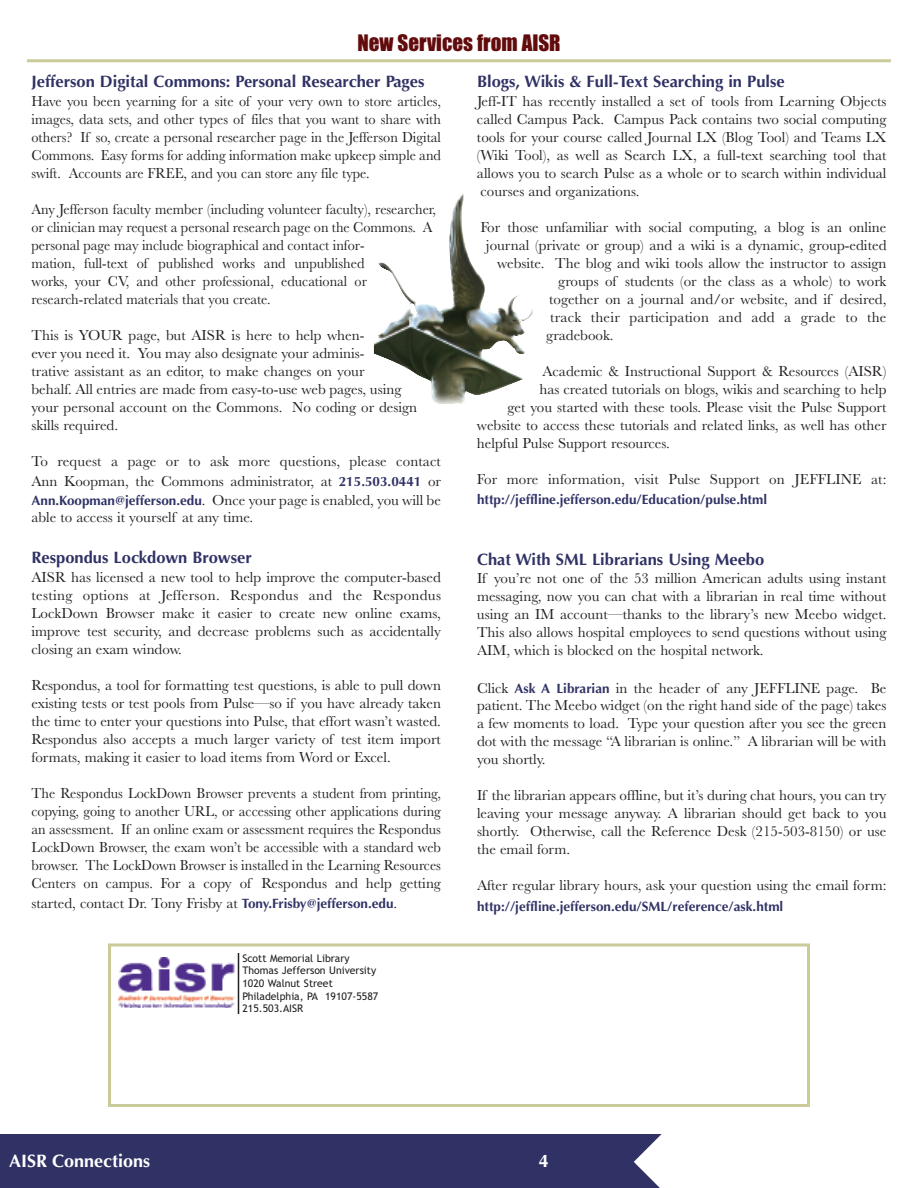
<style>
.page{position:relative;width:918px;height:1188px;background:#fff}
.page>*{position:absolute;margin:0;border:0;box-sizing:border-box;transform-origin:0 0}
.t1{font:21px "Impact";color:#620b0c}
.t2{font:700 18px "Optima";color:#fff}
.t3{font:700 16.5px "Optima";color:#303265}
.t4{font:15px/18px "Baskerville";color:#231f20;text-align:justify}
.t5{font:15px/18px "Baskerville";color:#231f20;text-align:justify;scale:.95 1}
.t6{font:700 13.5px "Optima";color:#303265}
.t7{font:10.5px/12.6px "Trebuchet MS";color:#231f20}
.s1{font-family:"Optima";font-weight:700;font-size:13.5px;color:#303265}
</style>
<div class="page">
<div style="left:108px;top:944px;width:702px;height:163px;border:3px solid #cacb99"></div>
<div style="left:0;top:1134px;width:674px;height:54px;background:#303265"></div>
<svg style="left:634px;top:1134px;width:40px;height:54px"></svg>
<hr style="left:27px;top:59px;width:864px;height:3px;background:#cacb99">
<img style="left:374px;top:194px;width:159px;height:210px">
<img style="left:118px;top:957px;width:122px;height:51px">
<hr style="left:238px;top:953px;width:1px;height:61px;background:#231f20">
<h1 class="t1" style="left:357px;top:31px;width:205px">New Services from AISR</h1>
<p class="t3" style="left:477px;top:72px;width:309px">Blogs, Wikis &amp; Full-Text Searching in Pulse</p>
<p class="t4" style="left:477px;top:91px;width:411px">Jeff-IT has recently installed a set of tools from Learning Objects called Campus Pack. Campus Pack contains two social computing tools for your course called Journal LX (Blog Tool) and Teams LX (Wiki Tool), as well as Search LX, a full-text searching tool that allows you to search Pulse as a whole or to search within individual courses and organizations.</p>
<p class="t4" style="left:480px;top:217px;width:408px">For those unfamiliar with social computing, a blog is an online</p>
<p class="t4" style="left:486px;top:235px;width:402px">journal (private or group) and a wiki is a dynamic, group-edited</p>
<p class="t4" style="left:497px;top:253px;width:391px">website. The blog and wiki tools allow the instructor to assign</p>
<p class="t4" style="left:558px;top:271px;width:330px">groups of students (or the class as a whole) to work</p>
<p class="t4" style="left:549px;top:289px;width:339px">together on a journal and/or website, and if desired,</p>
<p class="t4" style="left:550px;top:307px;width:338px">track their participation and add a grade to the</p>
<p class="t4" style="left:546px;top:325px;width:69px">gradebook.</p>
<p class="t4" style="left:542px;top:361px;width:346px">Academic &amp; Instructional Support &amp; Resources (AISR)</p>
<p class="t4" style="left:539px;top:379px;width:349px">has created tutorials on blogs, wikis and searching to help</p>
<p class="t4" style="left:508px;top:397px;width:380px">get you started with these tools. Please visit the Pulse Support</p>
<p class="t4" style="left:477px;top:415px;width:411px">website to access these tutorials and related links, as well has other</p>
<p class="t4" style="left:477px;top:433px;width:194px">helpful Pulse Support resources.</p>
<p class="t4" style="left:477px;top:469px;width:411px">For more information, visit Pulse Support on JEFFLINE at:</p>
<p class="t6" style="left:477px;top:492px;width:292px">http://jeffline.jefferson.edu/Education/pulse.html</p>
<p class="t3" style="left:32px;top:72px;width:395px">Jefferson Digital Commons: Personal Researcher Pages</p>
<p class="t5" style="left:31px;top:91px;width:433px">Have you been yearning for a site of your very own to store articles, images, data sets, and other types of files that you want to share with others? If so, create a personal researcher page in the Jefferson Digital Commons. Easy forms for adding information make upkeep simple and swift. Accounts are FREE, and you can store any file type.</p>
<p class="t5" style="left:31px;top:199px;width:428px;text-align:left">Any Jefferson faculty member (including volunteer faculty), researcher, or clinician may request a personal research page on the Commons. A personal page may include biographical and contact infor-<br>mation, full-text of published works and unpublished<br>works, your CV, and other professional, educational or research-related materials that you create.</p>
<p class="t4" style="left:31px;top:325px;width:387px;text-align:left">This is YOUR page, but AISR is here to help when-<br>ever you need it. You may also designate your adminis-<br>trative assistant as an editor, to make changes on your<br>behalf. All entries are made from easy-to-use web pages, using your personal account on the Commons. No coding or design skills required.</p>
<p class="t4" style="left:31px;top:451px;width:411px;line-height:19.8px">To request a page or to ask more questions, please contact Ann Koopman, the Commons administrator, at <span class="s1">215.503.0441</span> or <span class="s1">Ann.Koopman@jefferson.edu</span>. Once your page is enabled, you will be</p>
<p class="t4" style="left:32px;top:508px;width:223px">able to access it yourself at any time.</p>
<p class="t3" style="left:32px;top:548px;width:222px">Respondus Lockdown Browser</p>
<p class="t4" style="left:31px;top:568px;width:411px">AISR has licensed a new tool to help improve the computer-based testing options at Jefferson. Respondus and the Respondus LockDown Browser make it easier to create new online exams, improve test security, and decrease problems such as accidentally closing an exam window.</p>
<p class="t4" style="left:31px;top:676px;width:411px">Respondus, a tool for formatting test questions, is able to pull down existing tests or test pools from Pulse—so if you have already taken the time to enter your questions into Pulse, that effort wasn’t wasted.<br>Respondus also accepts a much larger variety of test item import formats, making it easier to load items from Word or Excel.</p>
<p class="t5" style="left:31px;top:784px;width:433px">The Respondus LockDown Browser prevents a student from printing, copying, going to another URL, or accessing other applications during an assessment. If an online exam or assessment requires the Respondus LockDown Browser, the exam won’t be accessible with a standard web browser. The LockDown Browser is installed in the Learning Resources Centers on campus. For a copy of Respondus and help getting</p>
<p class="t4" style="left:32px;top:894px;width:367px">started, contact Dr. Tony Frisby at <span class="s1">Tony.Frisby@jefferson.edu</span>.</p>
<p class="t3" style="left:477px;top:549px;width:289px">Chat With SML Librarians Using Meebo</p>
<p class="t4" style="left:477px;top:569px;width:411px">If you’re not one of the 53 million American adults using instant messaging, now you can chat with a librarian in real time without using an IM account—thanks to the library’s new Meebo widget.<br>This also allows hospital employees to send questions without using AIM, which is blocked on the hospital network.</p>
<p class="t4" style="left:477px;top:679px;width:411px">Click <span class="s1">Ask A Librarian</span> in the header of any JEFFLINE page. Be patient. The Meebo widget (on the right hand side of the page) takes a few moments to load. Type your question after you see the green dot with the message “A librarian is online.” A librarian will be with you shortly.</p>
<p class="t4" style="left:477px;top:786px;width:411px">If the librarian appears offline, but it’s during chat hours, you can try leaving your message anyway. A librarian should get back to you shortly. Otherwise, call the Reference Desk (215-503-8150) or use the email form.</p>
<p class="t4" style="left:477px;top:876px;width:411px">After regular library hours, ask your question using the email form:</p>
<p class="t6" style="left:477px;top:898px;width:308px">http://jeffline.jefferson.edu/SML/reference/ask.html</p>
<p class="t7" style="left:242px;top:952px;width:138px">Scott Memorial Library<br>Thomas Jefferson University<br>1020 Walnut Street<br>Philadelphia, PA 19107-5587<br>215.503.AISR</p>
<p class="t2" style="left:9px;top:1150px;width:143px">AISR Connections</p>
<p class="t2" style="left:539px;top:1150px;width:12px">4</p>
</div>
